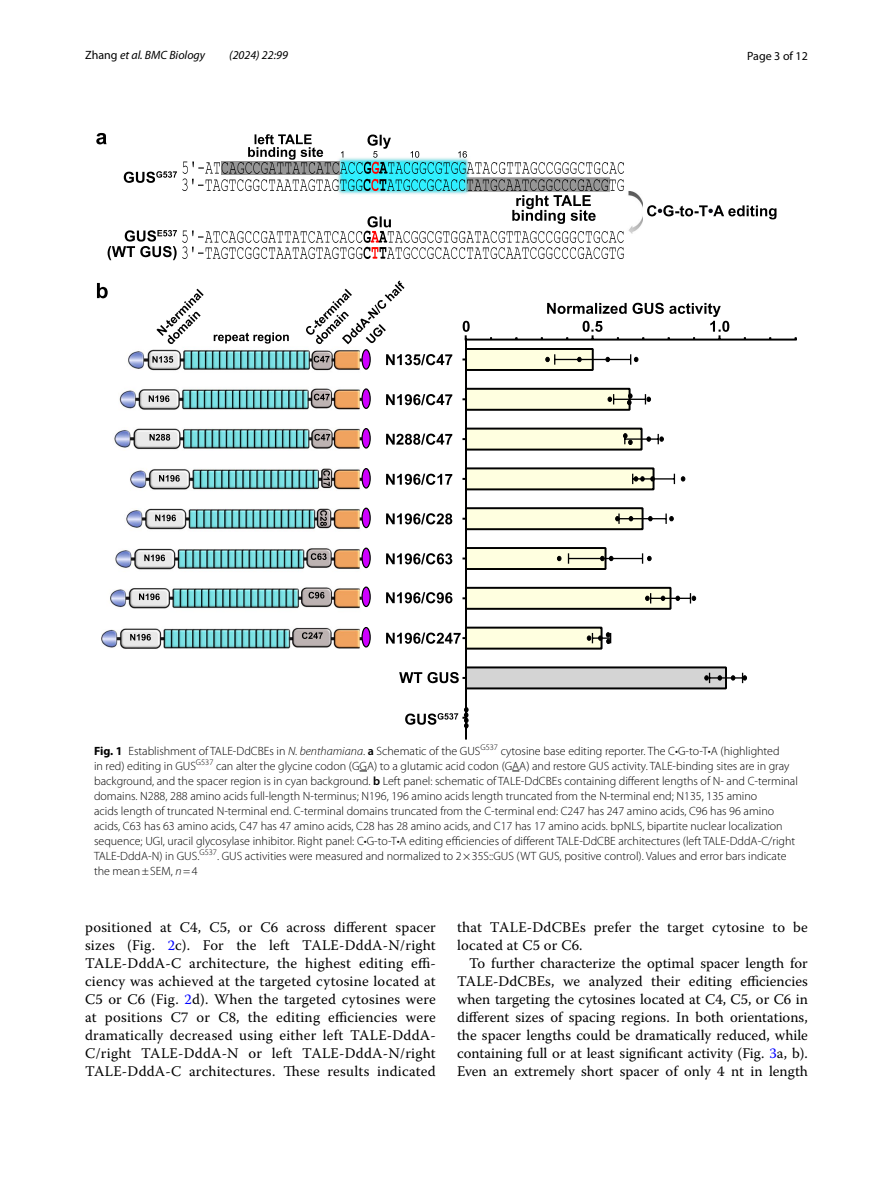
<style>
.page{position:relative;width:893px;height:1187px;background:#fff}
.page>*{position:absolute;margin:0;border:0;box-sizing:border-box;transform-origin:0 0}
.t1{font:14.7px/18px "Warnock Pro";letter-spacing:.01em;color:#000;text-align:justify}
.t2{font:300 12px/15px "Myriad Pro";color:#000}
.t3{font:italic 12px "Myriad Pro";color:#000}
.t4{font:12px "Myriad Pro";color:#000}
.s1{font-style:normal}
.s2{font-weight:700}
.s3{font-style:italic}
.s4{font-weight:600}
.s5{color:#00f}
</style>
<div class="page">
<img style="left:102px;top:191px;width:541px;height:457px">
<svg style="left:460px;top:333px;width:337px;height:406px"></svg>
<svg style="left:606px;top:357px;width:4px;height:5px"></svg>
<svg style="left:577px;top:357px;width:4px;height:5px"></svg>
<hr style="left:593px;top:359px;width:38px;height:1px;background:#000">
<svg style="left:630px;top:354px;width:8px;height:10px"></svg>
<hr style="left:555px;top:359px;width:38px;height:1px;background:#000">
<svg style="left:545px;top:354px;width:10px;height:10px"></svg>
<svg style="left:608px;top:393px;width:43px;height:12px"></svg>
<svg style="left:623px;top:433px;width:41px;height:11px"></svg>
<svg style="left:681px;top:476px;width:4px;height:5px"></svg>
<svg style="left:632px;top:473px;width:43px;height:11px"></svg>
<svg style="left:615px;top:513px;width:58px;height:11px"></svg>
<svg style="left:557px;top:556px;width:4px;height:5px"></svg>
<svg style="left:600px;top:556px;width:13px;height:5px"></svg>
<hr style="left:605px;top:558px;width:38px;height:1px;background:#000">
<svg style="left:642px;top:553px;width:9px;height:10px"></svg>
<hr style="left:568px;top:558px;width:37px;height:1px;background:#000">
<hr style="left:670px;top:597px;width:20px;height:2px;background:#000">
<svg style="left:690px;top:593px;width:6px;height:10px"></svg>
<svg style="left:645px;top:593px;width:25px;height:10px"></svg>
<svg style="left:587px;top:632px;width:24px;height:11px"></svg>
<svg style="left:464px;top:707px;width:4px;height:21px"></svg>
<svg style="left:704px;top:672px;width:43px;height:11px"></svg>
<svg style="left:314px;top:434px;width:16px;height:6px"></svg>
<svg style="left:362px;top:428px;width:8px;height:20px"></svg>
<div style="left:361px;top:428px;width:10px;height:20px;border:1px solid #000;border-radius:50%"></div>
<svg style="left:150px;top:434px;width:20px;height:6px"></svg>
<svg style="left:362px;top:389px;width:8px;height:19px"></svg>
<div style="left:361px;top:388px;width:10px;height:21px;border:1px solid #000;border-radius:50%"></div>
<svg style="left:149px;top:395px;width:20px;height:7px"></svg>
<svg style="left:314px;top:393px;width:16px;height:7px"></svg>
<svg style="left:362px;top:350px;width:8px;height:19px"></svg>
<div style="left:361px;top:349px;width:10px;height:20px;border:1px solid #000;border-radius:50%"></div>
<svg style="left:152px;top:356px;width:21px;height:7px"></svg>
<svg style="left:314px;top:356px;width:15px;height:6px"></svg>
<svg style="left:362px;top:468px;width:8px;height:20px"></svg>
<div style="left:361px;top:468px;width:10px;height:20px;border:1px solid #000;border-radius:50%"></div>
<svg style="left:159px;top:475px;width:21px;height:6px"></svg>
<svg style="left:323px;top:470px;width:7px;height:16px"></svg>
<svg style="left:362px;top:508px;width:8px;height:19px"></svg>
<div style="left:361px;top:507px;width:10px;height:21px;border:1px solid #000;border-radius:50%"></div>
<svg style="left:155px;top:514px;width:21px;height:7px"></svg>
<svg style="left:320px;top:510px;width:7px;height:16px"></svg>
<svg style="left:362px;top:548px;width:8px;height:19px"></svg>
<div style="left:361px;top:547px;width:10px;height:21px;border:1px solid #000;border-radius:50%"></div>
<svg style="left:144px;top:554px;width:21px;height:7px"></svg>
<svg style="left:311px;top:553px;width:16px;height:7px"></svg>
<svg style="left:362px;top:587px;width:8px;height:19px"></svg>
<div style="left:361px;top:586px;width:10px;height:21px;border:1px solid #000;border-radius:50%"></div>
<svg style="left:139px;top:593px;width:21px;height:7px"></svg>
<svg style="left:309px;top:591px;width:15px;height:7px"></svg>
<svg style="left:362px;top:627px;width:8px;height:20px"></svg>
<div style="left:361px;top:627px;width:10px;height:20px;border:1px solid #000;border-radius:50%"></div>
<svg style="left:130px;top:634px;width:21px;height:6px"></svg>
<svg style="left:302px;top:632px;width:21px;height:7px"></svg>
<svg style="left:214px;top:332px;width:75px;height:11px"></svg>
<svg style="left:463px;top:321px;width:7px;height:11px"></svg>
<svg style="left:306px;top:280px;width:98px;height:64px"></svg>
<svg style="left:156px;top:289px;width:48px;height:55px"></svg>
<svg style="left:386px;top:433px;width:66px;height:12px"></svg>
<svg style="left:386px;top:394px;width:66px;height:11px"></svg>
<svg style="left:386px;top:354px;width:66px;height:11px"></svg>
<svg style="left:386px;top:473px;width:66px;height:12px"></svg>
<svg style="left:386px;top:513px;width:66px;height:11px"></svg>
<svg style="left:386px;top:553px;width:66px;height:11px"></svg>
<svg style="left:386px;top:592px;width:66px;height:11px"></svg>
<svg style="left:386px;top:632px;width:75px;height:11px"></svg>
<svg style="left:399px;top:672px;width:60px;height:11px"></svg>
<svg style="left:405px;top:713px;width:53px;height:11px"></svg>
<svg style="left:97px;top:283px;width:11px;height:15px"></svg>
<svg style="left:647px;top:205px;width:129px;height:14px"></svg>
<svg style="left:547px;top:303px;width:182px;height:29px"></svg>
<svg style="left:96px;top:133px;width:528px;height:127px"></svg>
<p class="t3" style="left:85px;top:48px;width:122px"><span class="s1">Zhang</span> et al. BMC Biology</p>
<p class="t3" style="left:229px;top:48px;width:60px">(2024) 22:99</p>
<p class="t4" style="left:747px;top:48px;width:62px">Page 3 of 12</p>
<p class="t2" style="left:94px;top:743px;width:705px"><span class="s2">Fig. 1</span> Establishment of TALE-DdCBEs in <span class="s3">N. benthamiana</span>. <span class="s4">a</span> Schematic of the -GUS<sup>G537</sup> cytosine base editing reporter. The C•G-to-T•A (highlighted<br>in red) editing in -GUS<sup>G537</sup> can alter the glycine codon (GGA) to a glutamic acid codon (GAA) and restore GUS activity. TALE-binding sites are in gray background, and the spacer region is in cyan background. <span class="s4">b</span> Left panel: schematic of TALE-DdCBEs containing different lengths of N- and C-terminal domains. N288, 288 amino acids full-length N-terminus; N196, 196 amino acids length truncated from the N-terminal end; N135, 135 amino<br>acids length of truncated N-terminal end. C-terminal domains truncated from the C-terminal end: C247 has 247 amino acids, C96 has 96 amino acids, C63 has 63 amino acids, C47 has 47 amino acids, C28 has 28 amino acids, and C17 has 17 amino acids. bpNLS, bipartite nuclear localization sequence; UGI, uracil glycosylase inhibitor. Right panel: C•G-to-T•A editing efficiencies of different TALE-DdCBE architectures (left TALE-DddA-C/right TALE-DddA-N) in GUS.<sup>G537</sup>. GUS activities were measured and normalized to 2×35S::GUS (WT GUS, positive control). Values and error bars indicate the mean±SEM, <span class="s3">n</span>=4</p>
<p class="t1" style="left:85px;top:917px;width:352px">positioned at C4, C5, or C6 across different spacer sizes (Fig. <span class="s5">2</span>c). For the left TALE-DddA-N/right TALE-DddA-C architecture, the highest editing effi&shy;ciency was achieved at the targeted cytosine located at C5 or C6 (Fig. <span class="s5">2</span>d). When the targeted cytosines were at positions C7 or C8, the editing efficiencies were dramatically decreased using either left TALE-DddA-C/right TALE-DddA-N or left TALE-DddA-N/right TALE-DddA-C architectures. These results indicated</p>
<p class="t1" style="left:457px;top:917px;width:352px">that TALE-DdCBEs prefer the target cytosine to be located at C5 or C6.</p>
<p class="t1" style="left:457px;top:953px;width:352px;text-indent:12px">To further characterize the optimal spacer length for TALE-DdCBEs, we analyzed their editing efficiencies when targeting the cytosines located at C4, C5, or C6 in different sizes of spacing regions. In both orientations, the spacer lengths could be dramatically reduced, while containing full or at least significant activity (Fig. <span class="s5">3</span>a, b).<br>Even an extremely short spacer of only 4 nt in length</p>
</div>
